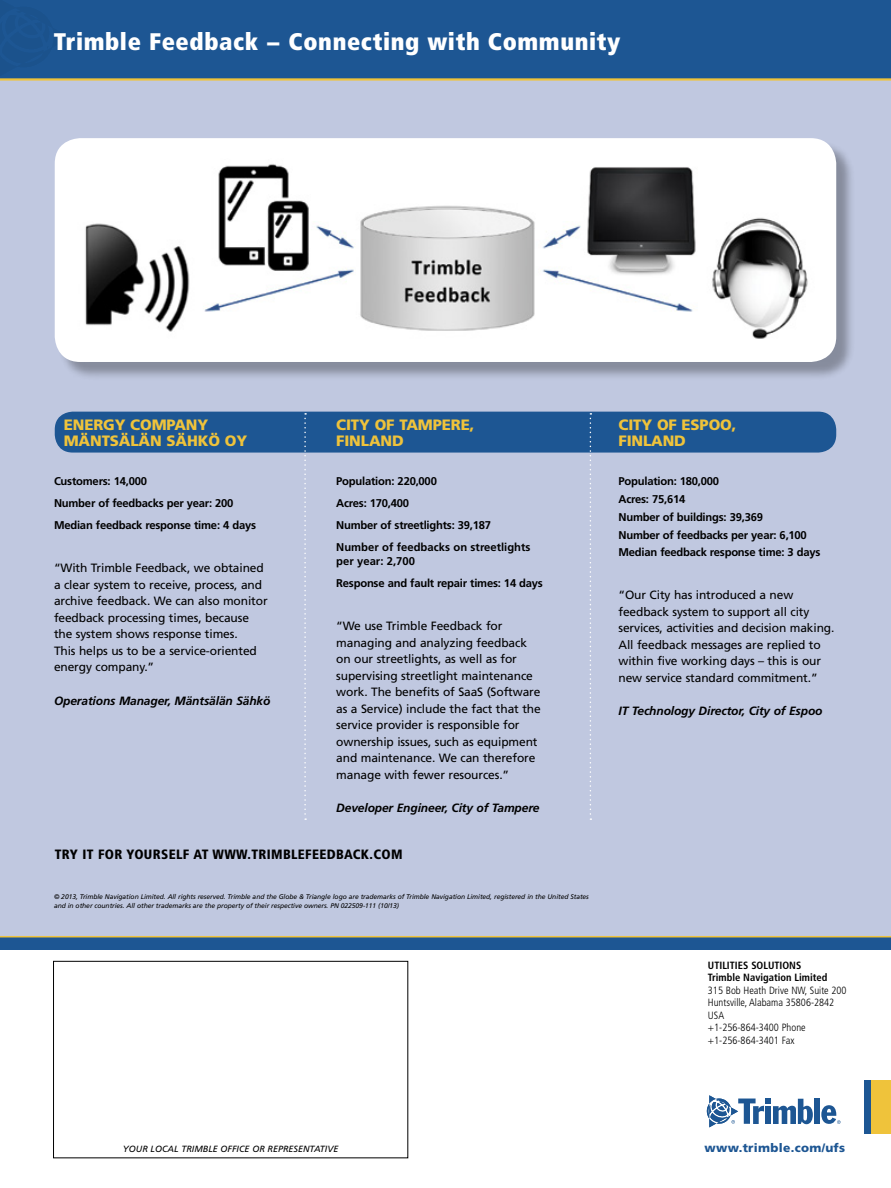
<style>
.page{position:relative;width:891px;height:1188px;background:#fff}
.page>*{position:absolute;margin:0;border:0;box-sizing:border-box;transform-origin:0 0}
.t1{font:900 condensed 24px "Frutiger LT Std";letter-spacing:.025em;color:#fff}
.t2{font:900 15px/16.5px "Frutiger LT Std";letter-spacing:-.01em;color:#efc33b}
.t3{font:900 condensed 13.5px "Frutiger LT Std";letter-spacing:.025em;color:#000}
.t4{font:12px/16.5px "Frutiger LT Std";letter-spacing:-.01em;color:#000}
.t5{font:italic 700 12px "Frutiger LT Std";letter-spacing:-.01em;color:#000}
.t6{font:900 12px "Frutiger LT Std";letter-spacing:.025em;color:#1d5693}
.t7{font:700 11.25px/22px "Frutiger LT Std";letter-spacing:-.02em;color:#000}
.t8{font:300 condensed 10.5px/12.5px "Frutiger LT Std";color:#000}
.t9{font:700 condensed 10.5px/12.5px "Frutiger LT Std";color:#000}
.t10{font:italic 9px "Frutiger LT Std";color:#000}
.t11{font:italic 6.75px/9px "Frutiger LT Std";letter-spacing:-.01em;color:#000}
</style>
<div class="page">
<div style="left:53px;top:961px;width:355px;height:197px;border:1px solid #000"></div>
<div style="left:0;top:79px;width:891px;height:863px;background:#c0c8e0"></div>
<div style="left:814px;top:1099px;width:6px;height:25px;background:#1d5693"></div>
<svg style="left:821px;top:1105px;width:20px;height:19px"></svg>
<svg style="left:707px;top:1095px;width:106px;height:32px"></svg>
<div style="left:864px;top:1080px;width:27px;height:54px;background:#efc33b"></div>
<div style="left:864px;top:1080px;width:7px;height:54px;background:#1d5693"></div>
<div style="left:0;top:0;width:891px;height:80px;background:#1d5693"></div>
<hr style="left:0;top:78px;width:891px;height:3px;background:#efc33b">
<div style="left:0;top:937px;width:891px;height:13px;background:#1d5693"></div>
<hr style="left:0;top:936px;width:891px;height:1px;background:#efc33b">
<div style="left:57px;top:140px;width:798px;height:241px;background:#000;opacity:.3"></div>
<div style="left:55px;top:138px;width:781px;height:224px;background:#fff;border-radius:26px"></div>
<img style="left:85px;top:164px;width:723px;height:175px">
<div style="left:55px;top:412px;width:781px;height:41px;background:#1d5693;border-radius:18px"></div>
<svg style="left:304px;top:413px;width:2px;height:407px"></svg>
<svg style="left:590px;top:413px;width:1px;height:407px"></svg>
<h1 class="t1" style="left:53px;top:25px;width:205px">Juno ST han held</h1>
<h1 class="t1" style="left:54px;top:26px;width:568px">Trimble Feedback − Connecting with Community</h1>
<p class="t2" style="left:64px;top:416px;width:185px">ENERGY COMPANY<br>MÄNTSÄLÄN SÄHKÖ OY</p>
<p class="t7" style="left:54px;top:471px;width:204px">Customers: 14,000<br>Number of feedbacks per year: 200<br>Median feedback response time: 4 days</p>
<p class="t4" style="left:54px;top:560px;width:215px">“With Trimble Feedback, we obtained a clear system to receive, process, and archive feedback. We can also monitor feedback processing times, because the system shows response times.<br>This helps us to be a service-oriented energy company.”</p>
<p class="t5" style="left:54px;top:693px;width:218px">Operations Manager, Mäntsälän Sähkö</p>
<p class="t2" style="left:336px;top:416px;width:140px">CITY OF TAMPERE,<br>FINLAND</p>
<p class="t7" style="left:336px;top:471px;width:196px">Population: 220,000<br>Acres: 170,400<br>Number of streetlights: 39,187<br>Number of feedbacks on streetlights</p>
<p class="t7" style="left:336px;top:550px;width:208px;line-height:22.5px">per year: 2,700<br>Response and fault repair times: 14 days</p>
<p class="t4" style="left:336px;top:618px;width:206px">“We use Trimble Feedback for managing and analyzing feedback on our streetlights, as well as for supervising streetlight maintenance work. The benefits of SaaS (Software as a Service) include the fact that the service provider is responsible for ownership issues, such as equipment and maintenance. We can therefore manage with fewer resources.”</p>
<p class="t5" style="left:336px;top:801px;width:205px">Developer Engineer, City of Tampere</p>
<p class="t3" style="left:55px;top:847px;width:251px">TRY IT FOR YOURSELF AT WWW.TRIMBLEFEE</p>
<p class="t3" style="left:327px;top:847px;width:77px">DBACK.COM</p>
<p class="t11" style="left:54px;top:892px;width:536px">© 2013, Trimble Navigation Limited. All rights reserved. Trimble and the Globe &amp; Triangle logo are trademarks of Trimble Navigation Limited, registered in the United States and in other countries. All other trademarks are the property of their respective owners. PN 022509-111 (10/13)</p>
<p class="t2" style="left:619px;top:416px;width:119px">CITY OF ESPOO,<br>FINLAND</p>
<p class="t7" style="left:619px;top:473px;width:204px;line-height:17.7px">Population: 180,000<br>Acres: 75,614<br>Number of buildings: 39,369<br>Number of feedbacks per year: 6,100<br>Median feedback response time: 3 days</p>
<p class="t4" style="left:619px;top:587px;width:217px">“Our City has introduced a new feedback system to support all city services, activities and decision making.<br>All feedback messages are replied to within five working days – this is our new service standard commitment.”</p>
<p class="t5" style="left:619px;top:704px;width:206px">IT Technology Director, City of Espoo</p>
<p class="t9" style="left:708px;top:959px;width:121px">UTILITIES SOLUTIONS<br>Trimble Navigation Limited</p>
<p class="t8" style="left:708px;top:984px;width:140px">315 Bob Heath Drive NW, Suite 200<br>Huntsville, Alabama 35806-2842<br>USA<br>+1-256-864-3400 Phone +1-256-864-3401 Fax</p>
<p class="t10" style="left:123px;top:1143px;width:217px">YOUR LOCAL TRIMBLE OFFICE OR REPRESENTATIVE</p>
<p class="t6" style="left:705px;top:1141px;width:142px">WWW.TRIMBLE.COM/UFS</p>
</div>
